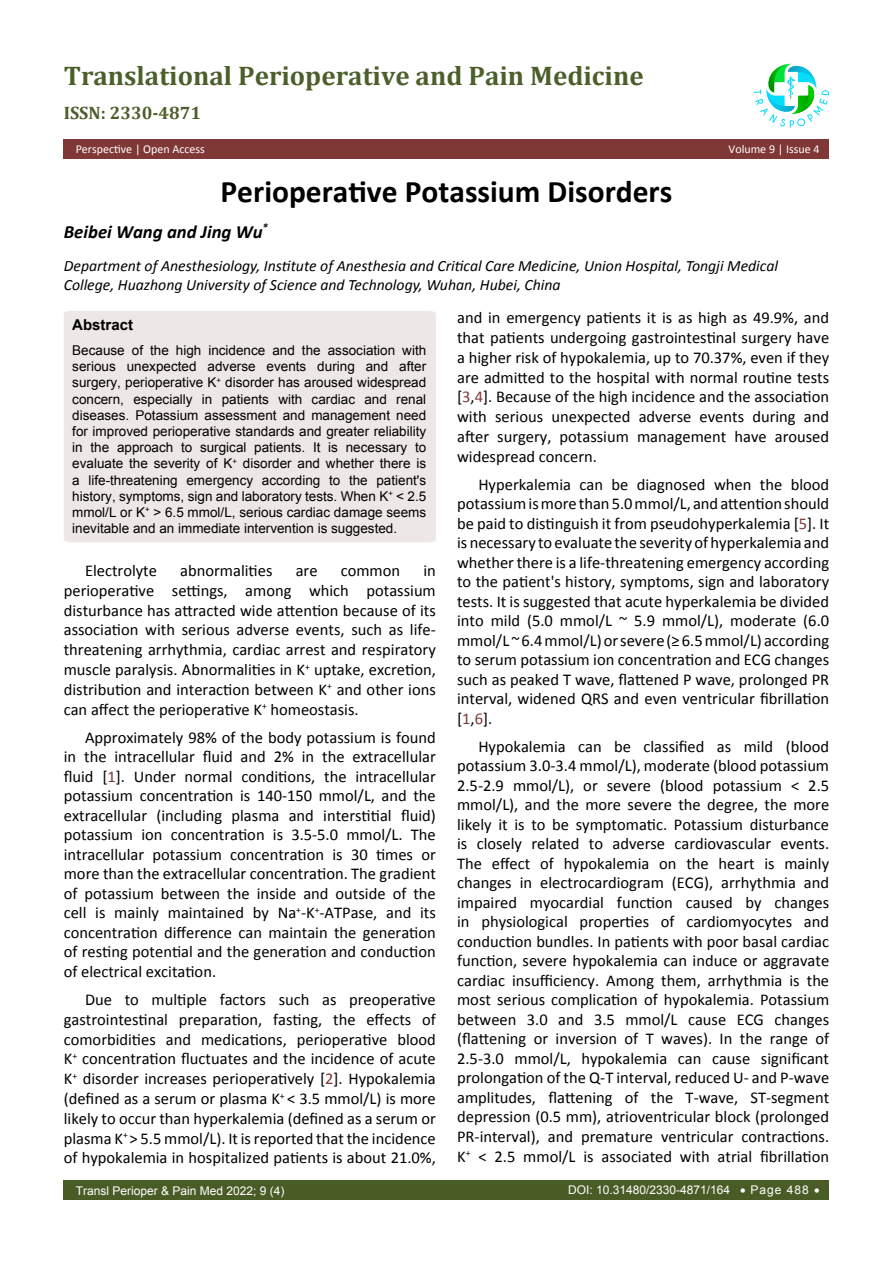
<style>
.page{position:relative;width:893px;height:1263px;background:#fff}
.page>*{position:absolute;margin:0;border:0;box-sizing:border-box;transform-origin:0 0}
.t1{font:700 31.5px "Calibri";color:#000}
.t2{font:700 27px "Cambria";color:#4c5e2a}
.t3{font:italic 700 18.75px "Calibri";color:#000}
.t4{font:700 18px "Cambria";color:#4c5e2a}
.t5{font:16.5px/19.5px "Calibri";color:#000;text-align:justify}
.t6{font:italic 15.75px/18.9px "Calibri";color:#000}
.t7{font:700 15px "Arial";color:#000}
.t8{font:13.5px/16.2px "Arial";color:#000;text-align:justify}
.t9{font:12px "Arial";color:#fff}
.t10{font:12px "Calibri";color:#fff}
.s1{color:#803836}
</style>
<div class="page">
<div style="left:64px;top:139px;width:765px;height:19px;background:#803836"></div>
<div style="left:64px;top:1180px;width:765px;height:19px;background:#4a5c26"></div>
<svg style="left:753px;top:64px;width:76px;height:64px"></svg>
<div style="left:64px;top:311px;width:372px;height:231px;background:#ede8e6"></div>
<h2 class="t2" style="left:64px;top:57px;width:581px">Translational Perioperative and Pain Medicine</h2>
<p class="t4" style="left:64px;top:100px;width:139px">ISSN: 2330-4871</p>
<p class="t10" style="left:76px;top:142px;width:131px">Perspective | Open Access</p>
<p class="t10" style="left:728px;top:142px;width:92px">Volume 9 | Issue 4</p>
<h1 class="t1" style="left:221px;top:172px;width:453px">Perioperative Potassium Disorders</h1>
<p class="t3" style="left:64px;top:219px;width:206px">Beibei Wang and Jing Wu<sup>*</sup></p>
<p class="t6" style="left:64px;top:255px;width:716px">Department of Anesthesiology, Institute of Anesthesia and Critical Care Medicine, Union Hospital, Tongji Medical<br>College, Huazhong University of Science and Technology, Wuhan, Hubei, China</p>
<p class="t5" style="left:457px;top:308px;width:374px">and in emergency patients it is as high as 49.9%, and that patients undergoing gastrointestinal surgery have a higher risk of hypokalemia, up to 70.37%, even if they are admitted to the hospital with normal routine tests [<span class="s1">3</span>,<span class="s1">4</span>]. Because of the high incidence and the association with serious unexpected adverse events during and after surgery, potassium management have aroused widespread concern.</p>
<p class="t5" style="left:457px;top:475px;width:374px;text-indent:21px">Hyperkalemia can be diagnosed when the blood potassium is more than 5.0 mmol/L, and attention should be paid to distinguish it from pseudohyperkalemia [<span class="s1">5</span>]. It is necessary to evaluate the severity of hyperkalemia and whether there is a life-threatening emergency according to the patient's history, symptoms, sign and laboratory tests. It is suggested that acute hyperkalemia be divided into mild (5.0 mmol/L ~ 5.9 mmol/L), moderate (6.0 mmol/L ~ 6.4 mmol/L) or severe (≥ 6.5 mmol/L) according to serum potassium ion concentration and ECG changes such as peaked T wave, flattened P wave, prolonged PR interval, widened QRS and even ventricular fibrillation [<span class="s1">1</span>,<span class="s1">6</span>].</p>
<p class="t5" style="left:457px;top:737px;width:374px;text-indent:21px">Hypokalemia can be classified as mild (blood potassium 3.0-3.4 mmol/L), moderate (blood potassium 2.5-2.9 mmol/L), or severe (blood potassium &lt; 2.5 mmol/L), and the more severe the degree, the more likely it is to be symptomatic. Potassium disturbance is closely related to adverse cardiovascular events.<br>The effect of hypokalemia on the heart is mainly changes in electrocardiogram (ECG), arrhythmia and impaired myocardial function caused by changes in physiological properties of cardiomyocytes and conduction bundles. In patients with poor basal cardiac function, severe hypokalemia can induce or aggravate cardiac insufficiency. Among them, arrhythmia is the most serious complication of hypokalemia. Potassium between 3.0 and 3.5 mmol/L cause ECG changes (flattening or inversion of T waves). In the range of 2.5-3.0 mmol/L, hypokalemia can cause significant prolongation of the Q-T interval, reduced U- and P-wave amplitudes, flattening of the T-wave, ST-segment depression (0.5 mm), atrioventricular block (prolonged PR-interval), and premature ventricular contractions.<br>K<sup>+</sup> &lt; 2.5 mmol/L is associated with atrial fibrillation</p>
<p class="t7" style="left:72px;top:315px;width:62px">Abstract</p>
<p class="t8" style="left:72px;top:342px;width:356px">Because of the high incidence and the association with serious unexpected adverse events during and after surgery, perioperative K<sup>+</sup> disorder has aroused widespread concern, especially in patients with cardiac and renal diseases. Potassium assessment and management need for improved perioperative standards and greater reliability in the approach to surgical patients. It is necessary to evaluate the severity of K<sup>+</sup> disorder and whether there is a life-threatening emergency according to the patient's history, symptoms, sign and laboratory tests. When K<sup>+</sup> &lt; 2.5 mmol/L or K<sup>+</sup> &gt; 6.5 mmol/L, serious cardiac damage seems inevitable and an immediate intervention is suggested.</p>
<p class="t5" style="left:85px;top:561px;width:74px">Electrolyte</p>
<p class="t5" style="left:180px;top:561px;width:94px">abnormalities</p>
<p class="t5" style="left:296px;top:561px;width:23px">are</p>
<p class="t5" style="left:341px;top:561px;width:61px">common</p>
<p class="t5" style="left:64px;top:561px;width:374px;text-indent:360px">in perioperative settings, among which potassium disturbance has attracted wide attention because of its association with serious adverse events, such as life&shy;threatening arrhythmia, cardiac arrest and respiratory muscle paralysis. Abnormalities in K<sup>+</sup> uptake, excretion, distribution and interaction between K<sup>+</sup> and other ions can affect the perioperative K<sup>+</sup> homeostasis.</p>
<p class="t5" style="left:64px;top:727px;width:374px;text-indent:21px">Approximately 98% of the body potassium is found in the intracellular fluid and 2% in the extracellular fluid [<span class="s1">1</span>]. Under normal conditions, the intracellular potassium concentration is 140-150 mmol/L, and the extracellular (including plasma and interstitial fluid) potassium ion concentration is 3.5-5.0 mmol/L. The intracellular potassium concentration is 30 times or more than the extracellular concentration. The gradient of potassium between the inside and outside of the cell is mainly maintained by Na<sup>+</sup>-K<sup>+</sup>-ATPase, and its concentration difference can maintain the generation of resting potential and the generation and conduction of electrical excitation.</p>
<p class="t5" style="left:64px;top:990px;width:374px;text-indent:21px">Due to multiple factors such as preoperative gastrointestinal preparation, fasting, the effects of comorbidities and medications, perioperative blood K<sup>+</sup> concentration fluctuates and the incidence of acute K<sup>+</sup> disorder increases perioperatively [<span class="s1">2</span>]. Hypokalemia (defined as a serum or plasma K<sup>+</sup> &lt; 3.5 mmol/L) is more likely to occur than hyperkalemia (defined as a serum or plasma K<sup>+</sup> &gt; 5.5 mmol/L). It is reported that the incidence of hypokalemia in hospitalized patients is about 21.0%,</p>
<p class="t9" style="left:76px;top:1183px;width:210px">Transl Perioper &amp; Pain Med 2022; 9 (4)</p>
<p class="t9" style="left:568px;top:1182px;width:253px">DOI: 10.31480/2330-4871/164 • Page 488 •</p>
</div>
